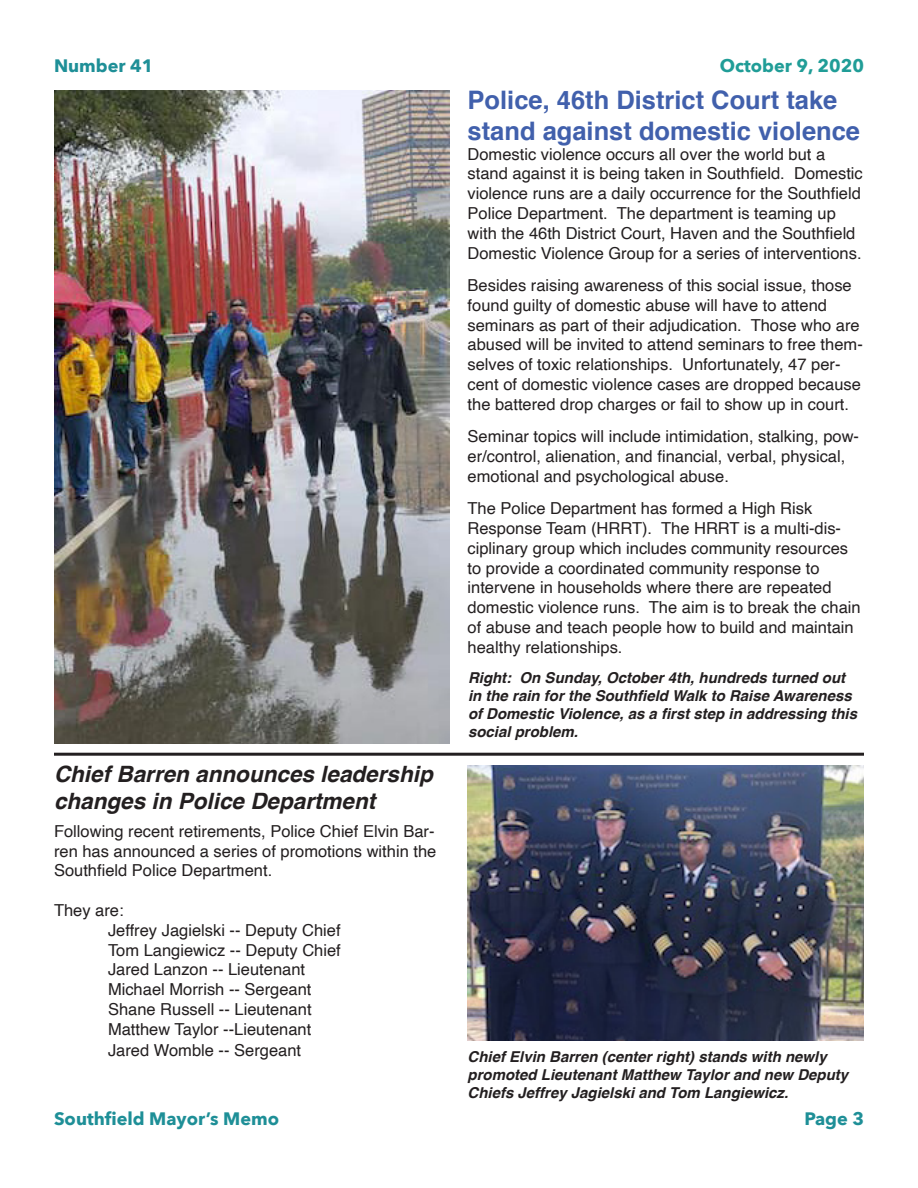
<style>
.page{position:relative;width:918px;height:1188px;background:#fff}
.page>*{position:absolute;margin:0;border:0;box-sizing:border-box;transform-origin:0 0}
.t1{font:700 25.5px/30.6px "Helvetica";color:#4160ac}
.t2{font:italic 700 22.5px/27px "Helvetica";color:#231f20}
.t3{font:700 18px "Avenir Next";color:#1e8f97}
.t4{font:700 18px "Avenir Next";color:#209d97}
.t5{font:16.5px/19.8px "Helvetica";color:#231f20}
.t6{font:italic 700 15px/18px "Helvetica";color:#231f20}
</style>
<div class="page">
<img style="left:54px;top:90px;width:396px;height:653px">
<hr style="left:54px;top:753px;width:810px;height:3px;background:#231f20">
<img style="left:468px;top:765px;width:396px;height:275px">
<p class="t3" style="left:54px;top:50px;width:101px">Number 41</p>
<p class="t4" style="left:720px;top:50px;width:146px">October 9, 2020</p>
<p class="t2" style="left:54px;top:761px;width:380px">Chief Barren announces leadership changes in Police Department</p>
<p class="t5" style="left:54px;top:822px;width:384px;text-align:justify">Following recent retirements, Police Chief Elvin Bar&shy;ren has announced a series of promotions within the Southfield Police Department.</p>
<p class="t5" style="left:54px;top:901px;width:71px">They are:</p>
<p class="t5" style="left:108px;top:921px;width:234px">Jeffrey Jagielski -- Deputy Chief</p>
<p class="t5" style="left:108px;top:940px;width:234px">Tom Langiewicz -- Deputy Chief</p>
<p class="t5" style="left:108px;top:960px;width:199px">Jared Lanzon -- Lieutenant</p>
<p class="t5" style="left:108px;top:980px;width:205px">Michael Morrish -- Sergeant</p>
<p class="t5" style="left:108px;top:1000px;width:205px">Shane Russell -- Lieutenant</p>
<p class="t5" style="left:108px;top:1020px;width:205px">Matthew Taylor --Lieutenant</p>
<p class="t5" style="left:108px;top:1041px;width:195px">Jared Womble -- Sergeant</p>
<p class="t1" style="left:468px;top:85px;width:394px">Police, 46th District Court take stand against domestic violence</p>
<p class="t5" style="left:468px;top:144px;width:397px">Domestic violence occurs all over the world but a stand against it is being taken in Southfield. Domestic violence runs are a daily occurrence for the Southfield Police Department. The department is teaming up with the 46th District Court, Haven and the Southfield Domestic Violence Group for a series of interventions.</p>
<p class="t5" style="left:468px;top:276px;width:397px">Besides raising awareness of this social issue, those found guilty of domestic abuse will have to attend seminars as part of their adjudication. Those who are abused will be invited to attend seminars to free them&shy;selves of toxic relationships. Unfortunately, 47 per&shy;cent of domestic violence cases are dropped because the battered drop charges or fail to show up in court.</p>
<p class="t5" style="left:468px;top:427px;width:393px">Seminar topics will include intimidation, stalking, pow&shy;er/control, alienation, and financial, verbal, physical, emotional and psychological abuse.</p>
<p class="t5" style="left:468px;top:499px;width:395px">The Police Department has formed a High Risk Response Team (HRRT). The HRRT is a multi-dis&shy;ciplinary group which includes community resources to provide a coordinated community response to intervene in households where there are repeated domestic violence runs. The aim is to break the chain of abuse and teach people how to build and maintain healthy relationships.</p>
<p class="t6" style="left:468px;top:668px;width:391px">Right: On Sunday, October 4th, hundreds turned out in the rain for the Southfield Walk to Raise Awareness of Domestic Violence, as a first step in addressing this social problem.</p>
<p class="t6" style="left:468px;top:1047px;width:382px">Chief Elvin Barren (center right) stands with newly promoted Lieutenant Matthew Taylor and new Deputy<br>Chiefs Jeffrey Jagielski and Tom Langiewicz.</p>
<p class="t3" style="left:54px;top:1103px;width:227px">Southfield Mayor’s Memo</p>
<p class="t3" style="left:804px;top:1103px;width:61px">Page 3</p>
</div>
